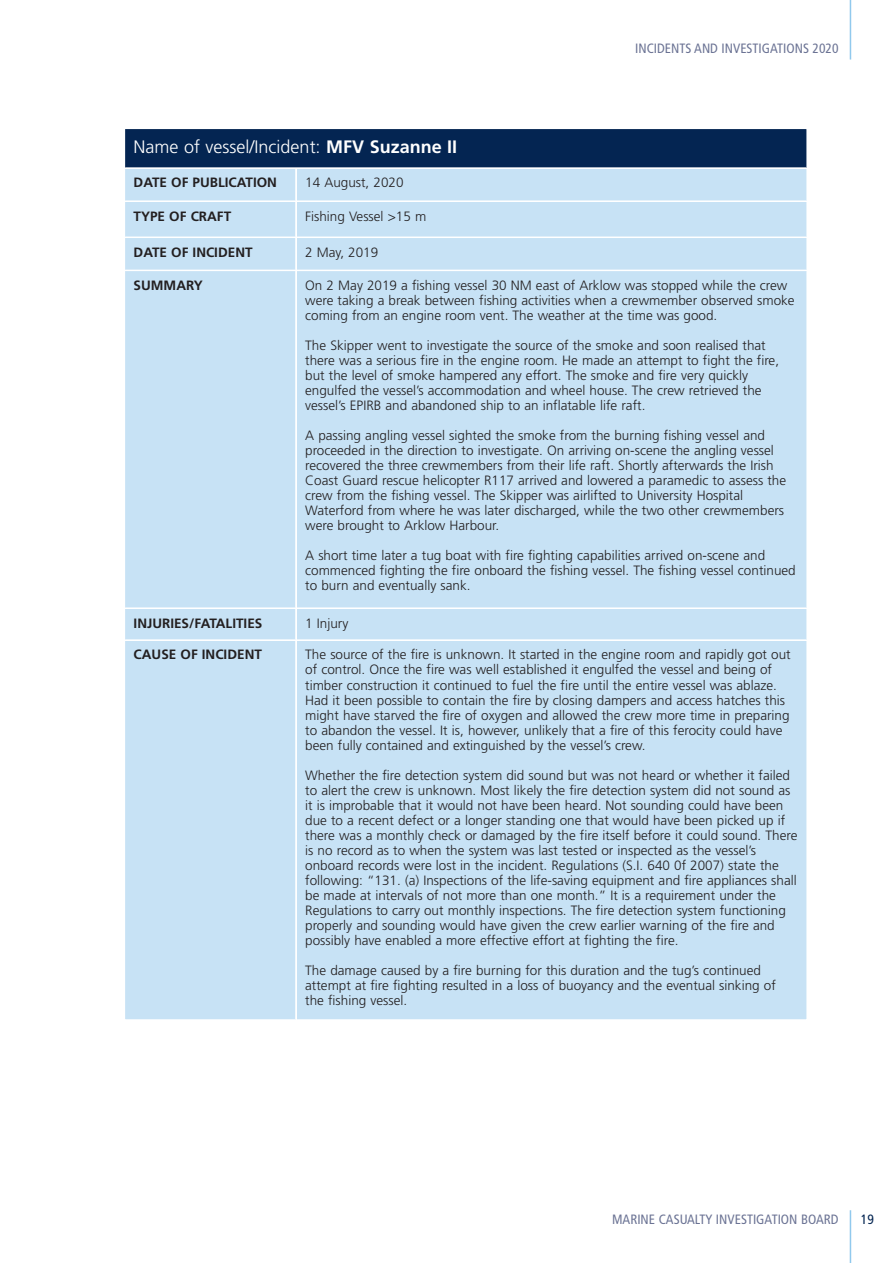
<style>
.page{position:relative;width:893px;height:1263px;background:#fff}
.page>*{position:absolute;margin:0;border:0;box-sizing:border-box;transform-origin:0 0}
.t1{font:300 18px "Frutiger";color:#fff}
.t2{font:300 13.5px/15px "Frutiger";color:#231f20}
.t3{font:700 13.5px "Frutiger";color:#231f20}
.t4{font:condensed 13.5px "Frutiger";color:#6b7394}
.t5{font:condensed 13.5px "Frutiger";color:#042552}
.s1{font-weight:700}
</style>
<div class="page">
<hr style="left:850px;top:0;width:1px;height:60px;background:#91c9ed">
<hr style="left:850px;top:1210px;width:1px;height:53px;background:#91c9ed">
<div style="left:125px;top:129px;width:682px;height:891px;background:#c7e2f5"></div>
<hr style="left:295px;top:169px;width:2px;height:850px;background:#fff">
<hr style="left:125px;top:167px;width:681px;height:2px;background:#fff">
<hr style="left:125px;top:200px;width:170px;height:2px;background:#fff">
<hr style="left:297px;top:200px;width:509px;height:2px;background:#fff">
<hr style="left:125px;top:237px;width:170px;height:1px;background:#fff">
<hr style="left:297px;top:237px;width:509px;height:1px;background:#fff">
<hr style="left:125px;top:270px;width:170px;height:1px;background:#fff">
<hr style="left:297px;top:270px;width:509px;height:1px;background:#fff">
<hr style="left:125px;top:607px;width:170px;height:2px;background:#fff">
<hr style="left:297px;top:607px;width:509px;height:2px;background:#fff">
<hr style="left:125px;top:639px;width:170px;height:2px;background:#fff">
<hr style="left:297px;top:639px;width:509px;height:2px;background:#fff">
<p class="t4" style="left:635px;top:43px;width:205px">INCIDENTS AND INVESTIGATIONS 2020</p>
<p class="t1" style="left:134px;top:140px;width:325px">Name of vessel/Incident: <span class="s1">MFV Suzanne II</span></p>
<p class="t3" style="left:134px;top:177px;width:145px">DATE OF PUBLICATION</p>
<p class="t2" style="left:305px;top:176px;width:100px">14 August, 2020</p>
<p class="t3" style="left:134px;top:210px;width:99px">TYPE OF CRAFT</p>
<p class="t2" style="left:305px;top:209px;width:123px">Fishing Vessel &gt;15 m</p>
<p class="t3" style="left:134px;top:247px;width:120px">DATE OF INCIDENT</p>
<p class="t2" style="left:305px;top:245px;width:75px">2 May, 2019</p>
<p class="t3" style="left:134px;top:280px;width:71px">SUMMARY</p>
<p class="t2" style="left:305px;top:279px;width:491px">On 2 May 2019 a fishing vessel 30 NM east of Arklow was stopped while the crew were taking a break between fishing activities when a crewmember observed smoke coming from an engine room vent. The weather at the time was good.</p>
<p class="t2" style="left:305px;top:339px;width:475px">The Skipper went to investigate the source of the smoke and soon realised that there was a serious fire in the engine room. He made an attempt to fight the fire, but the level of smoke hampered any effort. The smoke and fire very quickly engulfed the vessel’s accommodation and wheel house. The crew retrieved the vessel’s EPIRB and abandoned ship to an inflatable life raft.</p>
<p class="t2" style="left:305px;top:429px;width:482px">A passing angling vessel sighted the smoke from the burning fishing vessel and proceeded in the direction to investigate. On arriving on-scene the angling vessel recovered the three crewmembers from their life raft. Shortly afterwards the Irish Coast Guard rescue helicopter R117 arrived and lowered a paramedic to assess the crew from the fishing vessel. The Skipper was airlifted to University Hospital Waterford from where he was later discharged, while the two other crewmembers were brought to Arklow Harbour.</p>
<p class="t2" style="left:305px;top:549px;width:492px">A short time later a tug boat with fire fighting capabilities arrived on-scene and commenced fighting the fire onboard the fishing vessel. The fishing vessel continued to burn and eventually sank.</p>
<p class="t3" style="left:134px;top:617px;width:130px">INJURIES/FATALITIES</p>
<p class="t2" style="left:305px;top:616px;width:45px">1 Injury</p>
<p class="t3" style="left:134px;top:649px;width:130px">CAUSE OF INCIDENT</p>
<p class="t2" style="left:305px;top:648px;width:487px">The source of the fire is unknown. It started in the engine room and rapidly got out of control. Once the fire was well established it engulfed the vessel and being of timber construction it continued to fuel the fire until the entire vessel was ablaze.</p>
<p class="t2" style="left:305px;top:693px;width:486px">Had it been possible to contain the fire by closing dampers and access hatches this might have starved the fire of oxygen and allowed the crew more time in preparing to abandon the vessel. It is, however, unlikely that a fire of this ferocity could have been fully contained and extinguished by the vessel’s crew.</p>
<p class="t2" style="left:305px;top:768px;width:494px">Whether the fire detection system did sound but was not heard or whether it failed to alert the crew is unknown. Most likely the fire detection system did not sound as it is improbable that it would not have been heard. Not sounding could have been due to a recent defect or a longer standing one that would have been picked up if there was a monthly check or damaged by the fire itself before it could sound. There is no record as to when the system was last tested or inspected as the vessel’s onboard records were lost in the incident. Regulations (S.I. 640 0f 2007) state the following: “131. (a) Inspections of the life-saving equipment and fire appliances shall be made at intervals of not more than one month.” It is a requirement under the Regulations to carry out monthly inspections. The fire detection system functioning properly and sounding would have given the crew earlier warning of the fire and possibly have enabled a more effective effort at fighting the fire.</p>
<p class="t2" style="left:305px;top:963px;width:472px">The damage caused by a fire burning for this duration and the tug’s continued attempt at fire fighting resulted in a loss of buoyancy and the eventual sinking of the fishing vessel.</p>
<p class="t4" style="left:612px;top:1213px;width:228px">MARINE CASUALTY INVESTIGATION BOARD</p>
<p class="t5" style="left:861px;top:1213px;width:14px">19</p>
</div>
